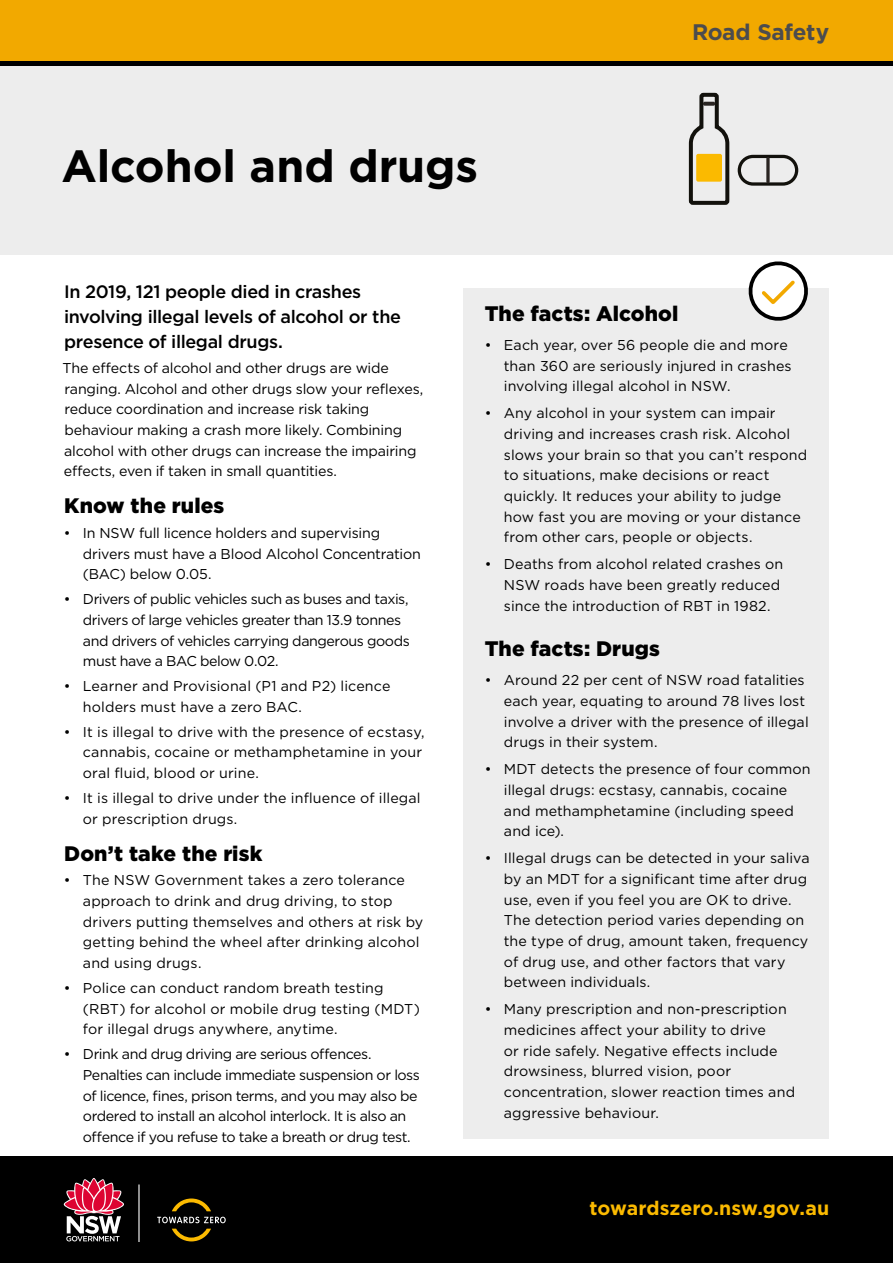
<style>
.page{position:relative;width:893px;height:1263px;background:#fff}
.page>*{position:absolute;margin:0;border:0;box-sizing:border-box;transform-origin:0 0}
.t1{font:700 45px "Gotham";color:#000}
.t2{font:700 22.5px "Gotham";letter-spacing:-.015em;color:#4c4c4e}
.t3{font:900 21px "Gotham";letter-spacing:.005em;color:#000}
.body_copy{font:700 19.5px "Gotham";letter-spacing:-.005em;color:#fbba00}
.intro_para{font:500 18px/25.2px "Gotham";letter-spacing:-.02em;color:#000}
.body_copy-2{font:14.25px/20.7px "Gotham";color:#000}
.body_copy-3{font:14.25px/20.7px "Gotham";letter-spacing:-.03em;color:#000}
</style>
<div class="page">
<div style="left:0;top:0;width:893px;height:254px;background:#ededed"></div>
<div style="left:0;top:0;width:893px;height:64px;background:#f2a900"></div>
<hr style="left:0;top:62px;width:893px;height:4px;background:#000">
<div style="left:463px;top:288px;width:366px;height:851px;background:#ededed"></div>
<svg style="left:748px;top:261px;width:60px;height:60px"></svg>
<div style="left:0;top:1157px;width:893px;height:106px;background:#000"></div>
<svg style="left:172px;top:1198px;width:39px;height:13px"></svg>
<svg style="left:157px;top:1217px;width:69px;height:24px"></svg>
<hr style="left:138px;top:1184px;width:2px;height:58px;background:#fff">
<svg style="left:64px;top:1178px;width:60px;height:63px"></svg>
<svg style="left:688px;top:92px;width:42px;height:113px"></svg>
<svg style="left:703px;top:102px;width:12px;height:4px"></svg>
<div style="left:696px;top:154px;width:26px;height:28px;background:#fbba00;border-radius:2px"></div>
<div style="left:738px;top:155px;width:60px;height:31px;border:3px solid #12110c;border-radius:14px"></div>
<svg style="left:766px;top:157px;width:4px;height:26px"></svg>
<p class="t2" style="left:692px;top:17px;width:139px">Road Safety</p>
<p class="t1" style="left:62px;top:136px;width:418px">Alcohol and drugs</p>
<p class="intro_para" style="left:64px;top:278px;width:339px">In 2019, 121 people died in crashes involving illegal levels of alcohol or the presence of illegal drugs.</p>
<p class="body_copy-2" style="left:63px;top:357px;width:362px">The effects of alcohol and other drugs are wide ranging. Alcohol and other drugs slow your reflexes, reduce coordination and increase risk taking behaviour making a crash more likely. Combining alcohol with other drugs can increase the impairing effects, even if taken in small quantities.</p>
<h2 class="t3" style="left:64px;top:491px;width:162px">Know the rules</h2>
<p class="body_copy-2" style="left:83px;top:522px;width:339px;text-indent:-19px">• In NSW full licence holders and supervising drivers must have a Blood Alcohol Concentration (BAC) below 0.05.</p>
<p class="body_copy-3" style="left:83px;top:589px;width:328px;text-indent:-19px">• Drivers of public vehicles such as buses and taxis, drivers of large vehicles greater than 13.9 tonnes and drivers of vehicles carrying dangerous goods must have a BAC below 0.02.</p>
<p class="body_copy-2" style="left:83px;top:675px;width:309px;text-indent:-19px">• Learner and Provisional (P1 and P2) licence holders must have a zero BAC.</p>
<p class="body_copy-2" style="left:83px;top:721px;width:343px;text-indent:-19px">• It is illegal to drive with the presence of ecstasy, cannabis, cocaine or methamphetamine in your oral fluid, blood or urine.</p>
<p class="body_copy-2" style="left:83px;top:787px;width:339px;text-indent:-19px">• It is illegal to drive under the influence of illegal or prescription drugs.</p>
<h2 class="t3" style="left:64px;top:839px;width:200px">Don’t take the risk</h2>
<p class="body_copy-2" style="left:83px;top:870px;width:342px;text-indent:-19px">• The NSW Government takes a zero tolerance approach to drink and drug driving, to stop drivers putting themselves and others at risk by getting behind the wheel after drinking alcohol and using drugs.</p>
<p class="body_copy-2" style="left:83px;top:977px;width:338px;text-indent:-19px">• Police can conduct random breath testing (RBT) for alcohol or mobile drug testing (MDT) for illegal drugs anywhere, anytime.</p>
<p class="body_copy-3" style="left:83px;top:1043px;width:339px;text-indent:-19px">• Drink and drug driving are serious offences.<br>Penalties can include immediate suspension or loss of licence, fines, prison terms, and you may also be ordered to install an alcohol interlock. It is also an offence if you refuse to take a breath or drug test.</p>
<h2 class="t3" style="left:485px;top:299px;width:195px">The facts: Alcohol</h2>
<p class="body_copy-2" style="left:504px;top:334px;width:289px;text-indent:-19px">• Each year, over 56 people die and more than 360 are seriously injured in crashes involving illegal alcohol in NSW.</p>
<p class="body_copy-2" style="left:504px;top:403px;width:305px;text-indent:-19px">• Any alcohol in your system can impair driving and increases crash risk. Alcohol slows your brain so that you can’t respond to situations, make decisions or react quickly. It reduces your ability to judge how fast you are moving or your distance from other cars, people or objects.</p>
<p class="body_copy-2" style="left:504px;top:554px;width:281px;text-indent:-19px">• Deaths from alcohol related crashes on<br>NSW roads have been greatly reduced since the introduction of RBT in 1982.</p>
<h2 class="t3" style="left:485px;top:634px;width:177px">The facts: Drugs</h2>
<p class="body_copy-2" style="left:504px;top:669px;width:306px;text-indent:-19px">• Around 22 per cent of NSW road fatalities each year, equating to around 78 lives lost involve a driver with the presence of illegal drugs in their system.</p>
<p class="body_copy-2" style="left:504px;top:758px;width:308px;text-indent:-19px">• MDT detects the presence of four common illegal drugs: ecstasy, cannabis, cocaine and methamphetamine (including speed and ice).</p>
<p class="body_copy-2" style="left:504px;top:847px;width:307px;text-indent:-19px">• Illegal drugs can be detected in your saliva by an MDT for a significant time after drug use, even if you feel you are OK to drive.<br>The detection period varies depending on the type of drug, amount taken, frequency of drug use, and other factors that vary between individuals.</p>
<p class="body_copy-2" style="left:504px;top:998px;width:293px;text-indent:-19px">• Many prescription and non-prescription medicines affect your ability to drive<br>or ride safely. Negative effects include drowsiness, blurred vision, poor concentration, slower reaction times and aggressive behaviour.</p>
<p class="body_copy" style="left:590px;top:1195px;width:241px">towardszero.nsw.gov.au</p>
</div>
